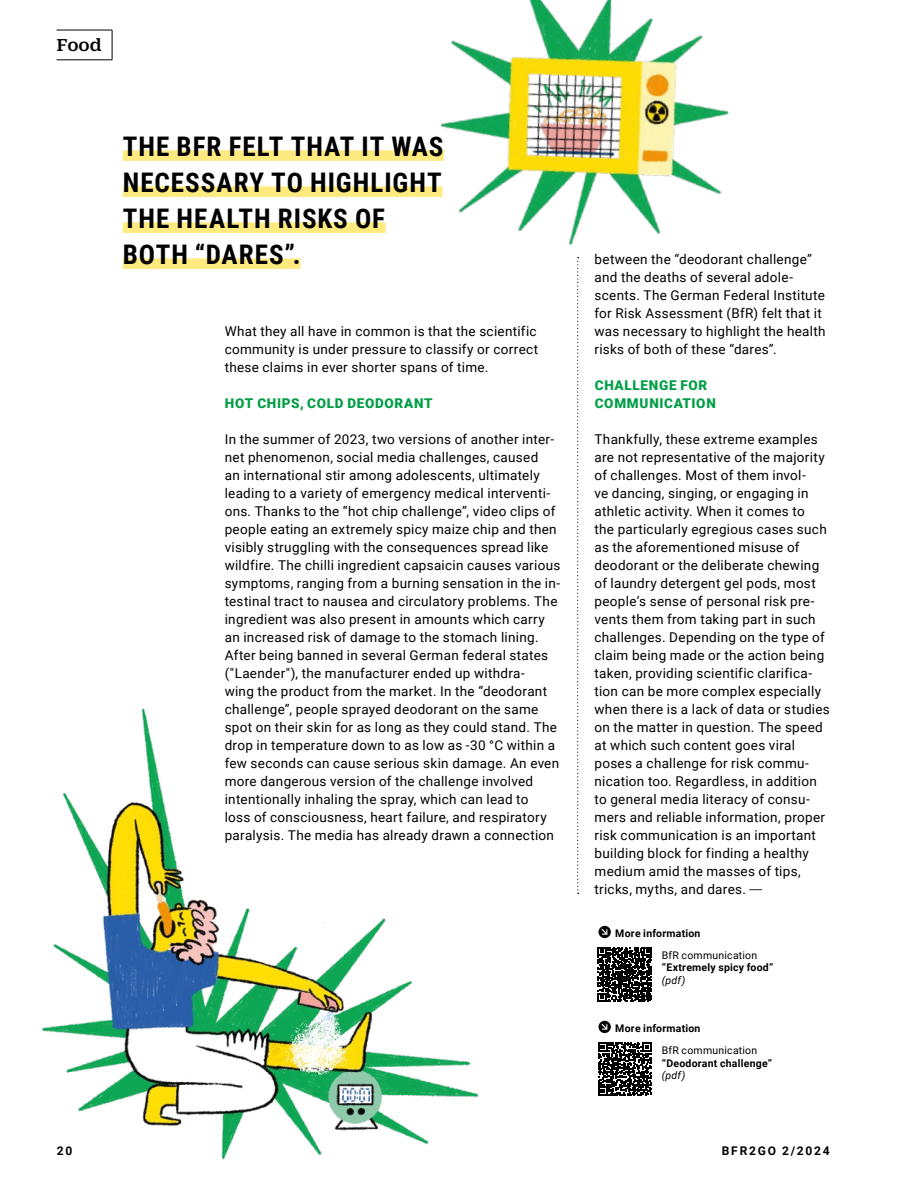
<style>
.page{position:relative;width:915px;height:1191px;background:#fff}
.page>*{position:absolute;margin:0;border:0;box-sizing:border-box;transform-origin:0 0}
.t1{font:700 27px/36px "Roboto Condensed";letter-spacing:.035em;color:#000}
.t2{font:16.8px "Roboto Serif 20 pt";color:#000}
.t3{font:13.5px/18px "Roboto";letter-spacing:.02em;color:#000}
.t4{font:900 13.5px/18px "Roboto";letter-spacing:.055em;color:#009e45}
.t5{font:700 12px "Roboto";letter-spacing:.15em;color:#000}
.t6{font:700 10.5px/12.6px "Roboto";letter-spacing:.02em;color:#000}
.s1{font-family:"Roboto Serif"}
.s2{font-weight:400}
.s3{font-weight:400;font-style:italic}
</style>
<div class="page">
<hr style="left:914px;top:0;width:1px;height:1191px;background:#00a653">
<svg style="left:577px;top:278px;width:1px;height:616px"></svg>
<svg style="left:597px;top:947px;width:54px;height:54px"></svg>
<svg style="left:598px;top:925px;width:12px;height:13px"></svg>
<svg style="left:598px;top:1042px;width:53px;height:53px"></svg>
<svg style="left:598px;top:1020px;width:12px;height:13px"></svg>
<img style="left:42px;top:708px;width:437px;height:452px">
<div style="left:123px;top:150px;width:321px;height:11px;background:#ffea80"></div>
<div style="left:123px;top:186px;width:319px;height:11px;background:#ffea80"></div>
<div style="left:123px;top:222px;width:262px;height:11px;background:#ffea80"></div>
<div style="left:123px;top:258px;width:177px;height:11px;background:#ffea80"></div>
<img style="left:410px;top:0;width:319px;height:276px">
<hr style="left:57px;top:30px;width:55px;height:1px;background:#000">
<hr style="left:112px;top:30px;width:1px;height:30px;background:#000">
<hr style="left:57px;top:60px;width:55px;height:1px;background:#000">
<p class="t2" style="left:57px;top:32px;width:47px">Food</p>
<p class="t1" style="left:123px;top:127px;width:322px">THE BFR FELT THAT IT WAS<br>NECESSARY TO HIGHLIGHT<br>THE HEALTH RISKS OF<br>BOTH “DARES”.</p>
<p class="t3" style="left:225px;top:321px;width:315px;text-align:justify">What they all have in common is that the scientific community is under pressure to classify or correct these claims in ever shorter spans of time.</p>
<h3 class="t4" style="left:225px;top:393px;width:209px">HOT CHIPS, COLD DEODORANT</h3>
<p class="t3" style="left:225px;top:429px;width:337px">In the summer of 2023, two versions of another inter&shy;net phenomenon, social media challenges, caused<br>an international stir among adolescents, ultimately leading to a variety of emergency medical interventi&shy;ons. Thanks to the “hot chip challenge”, video clips of people eating an extremely spicy maize chip and then visibly struggling with the consequences spread like wildfire. The chilli ingredient capsaicin causes various symptoms, ranging from a burning sensation in the in&shy;testinal tract to nausea and circulatory problems. The ingredient was also present in amounts which carry an increased risk of damage to the stomach lining.<br>After being banned in several German federal states ("Laender"), the manufacturer ended up withdra-<br>wing the product from the market. In the “deodorant challenge”, people sprayed deodorant on the same spot on their skin for as long as they could stand. The drop in temperature down to as low as -30 °C within a few seconds can cause serious skin damage. An even more dangerous version of the challenge involved intentionally inhaling the spray, which can lead to<br>loss of consciousness, heart failure, and respiratory paralysis. The media has already drawn a connection</p>
<p class="t3" style="left:594px;top:249px;width:232px">between the “deodorant challenge” and the deaths of several adole&shy;scents. The German Federal Institute for Risk Assessment (BfR) felt that it was necessary to highlight the health risks of both of these “dares”.</p>
<h3 class="t4" style="left:594px;top:375px;width:122px">CHALLENGE FOR<br>COMMUNICATION</h3>
<p class="t3" style="left:594px;top:429px;width:237px">Thankfully, these extreme examples are not representative of the majority of challenges. Most of them invol-<br>ve dancing, singing, or engaging in athletic activity. When it comes to<br>the particularly egregious cases such as the aforementioned misuse of deodorant or the deliberate chewing of laundry detergent gel pods, most people’s sense of personal risk pre&shy;vents them from taking part in such challenges. Depending on the type of claim being made or the action being taken, providing scientific clarifica&shy;tion can be more complex especially when there is a lack of data or studies on the matter in question. The speed at which such content goes viral poses a challenge for risk commu&shy;nication too. Regardless, in addition to general media literacy of consu&shy;mers and reliable information, proper risk communication is an important building block for finding a healthy medium amid the masses of tips, tricks, myths, and dares. <span class="s1">―</span></p>
<p class="t6" style="left:615px;top:926px;width:87px">More information</p>
<p class="t6" style="left:661px;top:948px;width:113px"><span class="s2">BfR communication </span>“Extremely spicy food” <span class="s3">(pdf)</span></p>
<p class="t6" style="left:615px;top:1021px;width:87px">More information</p>
<p class="t6" style="left:661px;top:1043px;width:112px"><span class="s2">BfR communication </span>“Deodorant challenge” <span class="s3">(pdf)</span></p>
<p class="t5" style="left:57px;top:1142px;width:17px">20</p>
<p class="t5" style="left:721px;top:1142px;width:109px">BFR2GO 2/2024</p>
</div>
